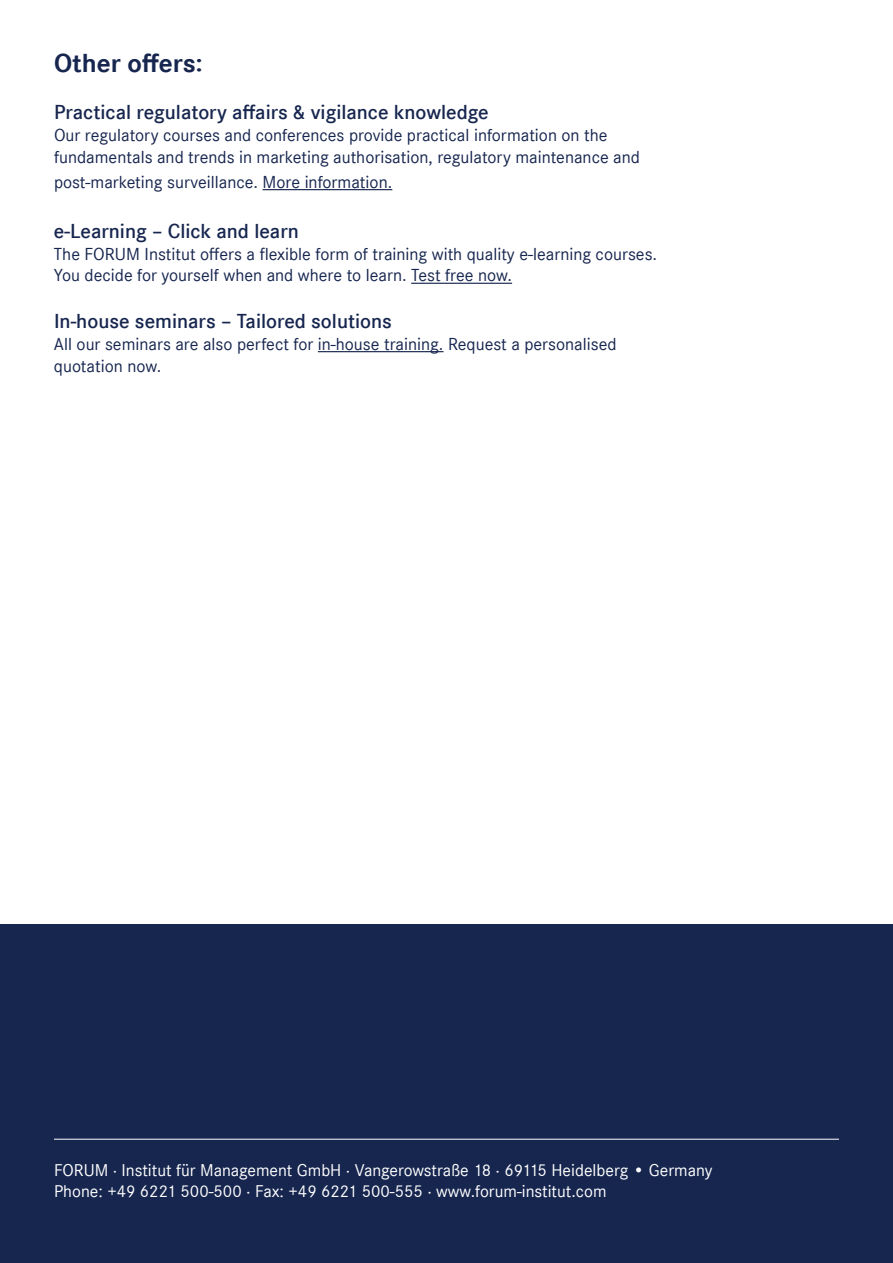
<style>
.page{position:relative;width:893px;height:1263px;background:#fff}
.page>*{position:absolute;margin:0;border:0;box-sizing:border-box;transform-origin:0 0}
.t1{font:700 27px "Corporate S";color:#17264f}
.t2{font:600 21px "Corporate S";color:#17264f}
.t3{font:18px/21.6px "Corporate S";color:#17264f}
.t4{font:17.7px/21.1px "Corporate S";color:#fff}
</style>
<div class="page">
<div style="left:0;top:925px;width:893px;height:338px;background:#17264f"></div>
<hr style="left:54px;top:1139px;width:785px;height:1px;background:#fff">
<hr style="left:263px;top:189px;width:129px;height:1px;background:#17264f">
<hr style="left:411px;top:283px;width:101px;height:1px;background:#17264f">
<hr style="left:318px;top:351px;width:126px;height:1px;background:#17264f">
<h1 class="t1" style="left:54px;top:48px;width:150px">Other offers:</h1>
<p class="t2" style="left:54px;top:100px;width:436px">Practical regulatory affairs &amp; vigilance knowledge</p>
<p class="t3" style="left:54px;top:124px;width:588px">Our regulatory courses and conferences provide practical information on the fundamentals and trends in marketing authorisation, regulatory maintenance and</p>
<p class="t3" style="left:54px;top:171px;width:340px">post-marketing surveillance. More information.</p>
<p class="t2" style="left:54px;top:219px;width:246px">e-Learning – Click and learn</p>
<p class="t3" style="left:54px;top:243px;width:605px">The FORUM Institut offers a flexible form of training with quality e-learning courses.<br>You decide for yourself when and where to learn. Test free now.</p>
<p class="t2" style="left:54px;top:309px;width:339px">In-house seminars – Tailored solutions</p>
<p class="t3" style="left:54px;top:333px;width:564px">All our seminars are also perfect for in-house training. Request a personalised quotation now.</p>
<p class="t4" style="left:54px;top:1160px;width:660px">FORUM · Institut für Management GmbH · Vangerowstraße 18 · 69115 Heidelberg • Germany<br>Phone: +49 6221 500-500 · Fax: +49 6221 500-555 · www.forum-institut.com</p>
</div>
